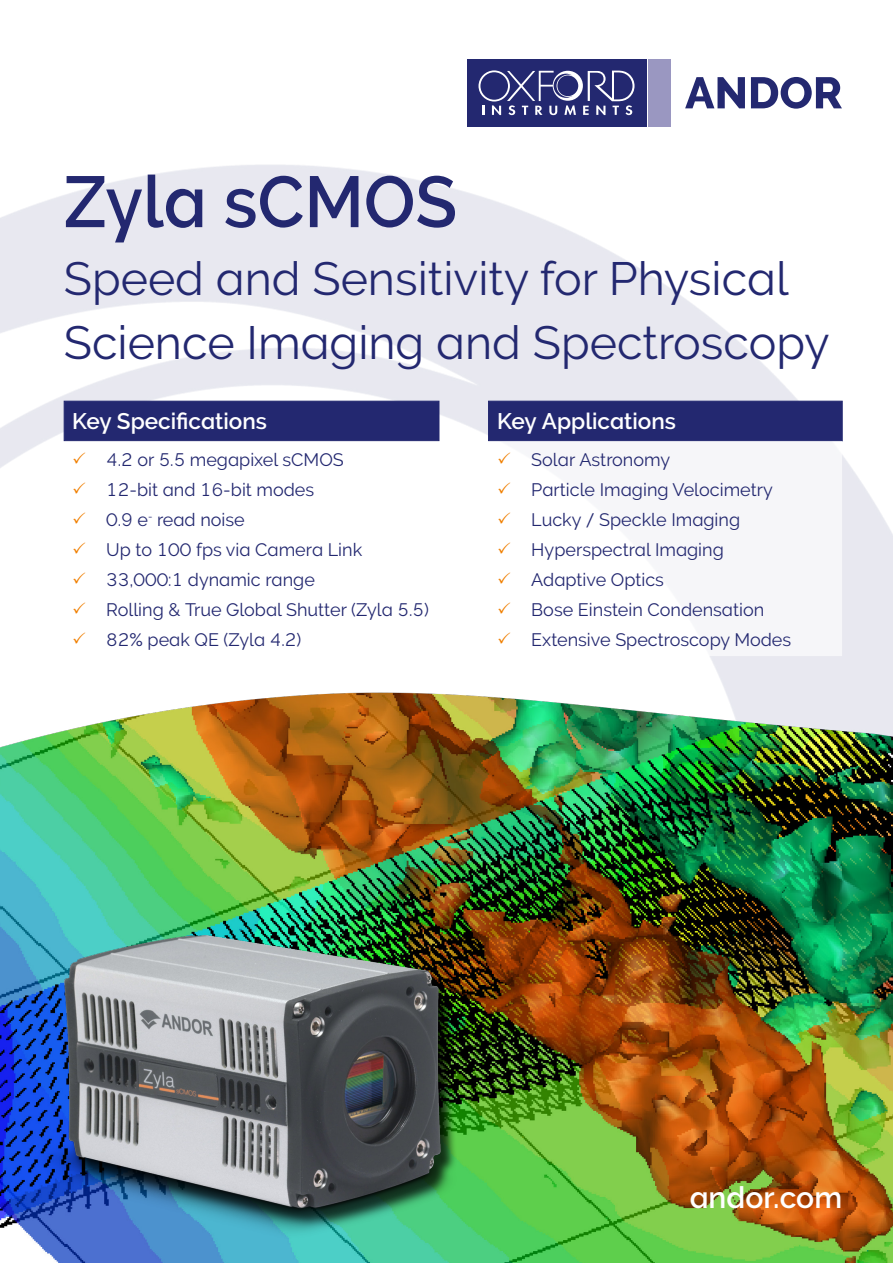
<style>
.page{position:relative;width:893px;height:1263px;background:#fff}
.page>*{position:absolute;margin:0;border:0;box-sizing:border-box;transform-origin:0 0}
.t1{font:700 72px "Oxford Raleway Semi";color:#232870;scale:.95 1}
.t2{font:46.5px/64.5px "Oxford Raleway Regular";color:#232870}
.t3{font:700 30px "Oxford Raleway Semi";color:#fff}
.t4{font:700 22.5px "Oxford Raleway Semi";color:#fff}
.t5{font:18px "Oxford Raleway Regular";color:#232870}
.s1{color:#f07f00}
</style>
<div class="page">
<img style="left:0;top:59px;width:893px;height:1204px">
<div style="left:42px;top:939px;width:417px;height:301px;background:#000;opacity:.75"></div>
<img style="left:34px;top:935px;width:415px;height:291px">
<div style="left:64px;top:401px;width:375px;height:40px;background:#232870;border:1px solid #232870"></div>
<div style="left:488px;top:401px;width:355px;height:40px;background:#232870"></div>
<div style="left:63px;top:441px;width:377px;height:217px;background:#fff;border:1px solid #fff"></div>
<div style="left:487px;top:441px;width:355px;height:215px;background:#f6f6f9;border:1px solid #fff"></div>
<h1 class="t1" style="left:64px;top:160px;width:416px">Zyla sCMOS</h1>
<h2 class="t2" style="left:64px;top:246px;width:767px">Speed and Sensitivity for Physical<br>Science Imaging and Spectroscopy</h2>
<p class="t4" style="left:72px;top:408px;width:196px">Key Specifications</p>
<p class="t4" style="left:497px;top:408px;width:180px">Key Applications</p>
<p class="t5" style="left:72px;top:449px;width:273px"><span class="s1">✓</span> 4.2 or 5.5 megapixel sCMOS</p>
<p class="t5" style="left:72px;top:479px;width:243px"><span class="s1">✓</span> 12-bit and 16-bit modes</p>
<p class="t5" style="left:72px;top:509px;width:174px"><span class="s1">✓</span> 0.9 e<sup>-</sup> read noise</p>
<p class="t5" style="left:72px;top:539px;width:291px"><span class="s1">✓</span> Up to 100 fps via Camera Link</p>
<p class="t5" style="left:72px;top:569px;width:244px"><span class="s1">✓</span> 33,000:1 dynamic range</p>
<p class="t5" style="left:72px;top:599px;width:358px"><span class="s1">✓</span> Rolling &amp; True Global Shutter (Zyla 5.5)</p>
<p class="t5" style="left:72px;top:629px;width:230px"><span class="s1">✓</span> 82% peak QE (Zyla 4.2)</p>
<p class="t5" style="left:497px;top:449px;width:174px"><span class="s1">✓</span> Solar Astronomy</p>
<p class="t5" style="left:497px;top:479px;width:277px"><span class="s1">✓</span> Particle Imaging Velocimetry</p>
<p class="t5" style="left:497px;top:509px;width:244px"><span class="s1">✓</span> Lucky / Speckle Imaging</p>
<p class="t5" style="left:497px;top:539px;width:228px"><span class="s1">✓</span> Hyperspectral Imaging</p>
<p class="t5" style="left:497px;top:569px;width:168px"><span class="s1">✓</span> Adaptive Optics</p>
<p class="t5" style="left:497px;top:599px;width:268px"><span class="s1">✓</span> Bose Einstein Condensation</p>
<p class="t5" style="left:497px;top:629px;width:295px"><span class="s1">✓</span> Extensive Spectroscopy Modes</p>
<h3 class="t3" style="left:690px;top:1180px;width:154px">andor.com</h3>
</div>
